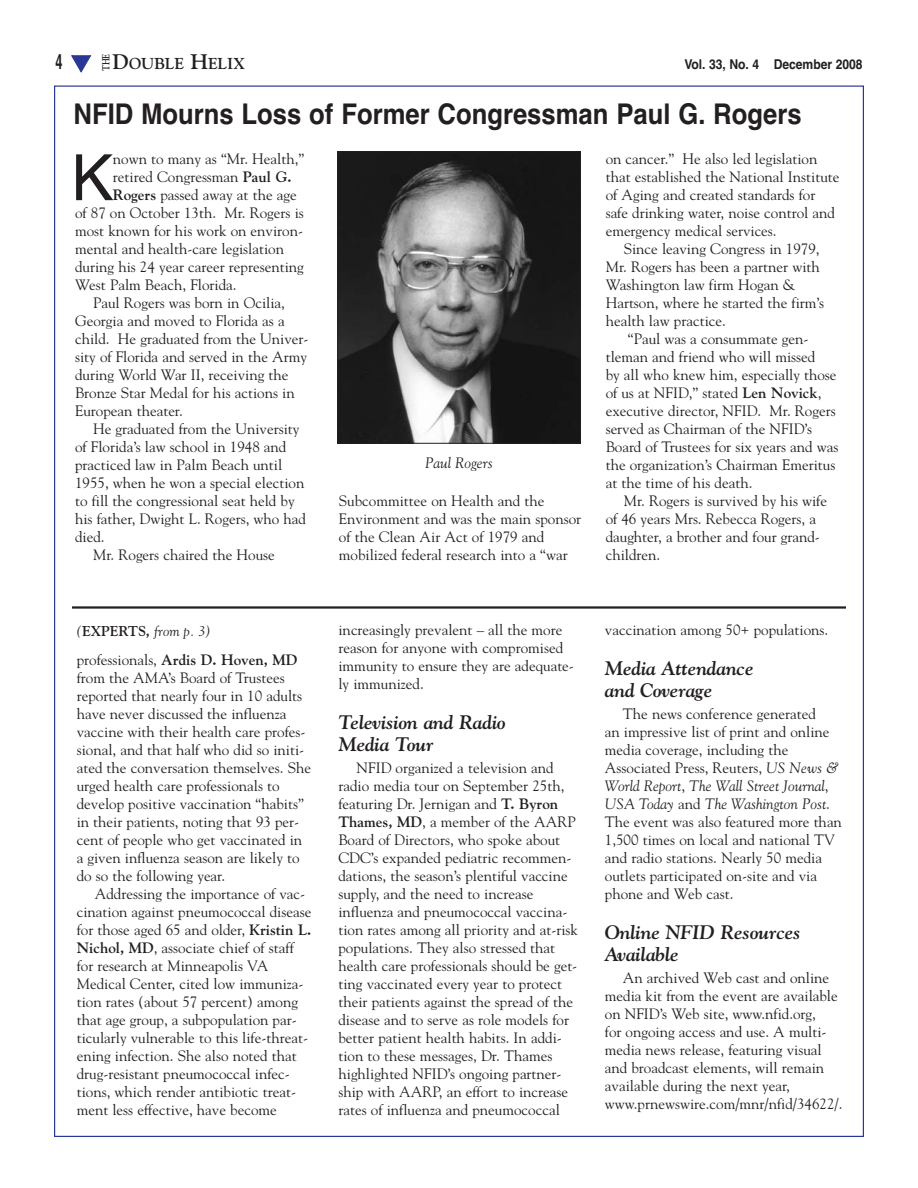
<style>
.page{position:relative;width:918px;height:1188px;background:#fff}
.page>*{position:absolute;margin:0;border:0;box-sizing:border-box;transform-origin:0 0}
.t1{font:63.9px "Helvetica";color:#231f20}
.t2{font:700 28.5px "Helvetica";color:#231f20;scale:.9 1}
.t3{font:700 21px "Helvetica";color:#231f20;scale:.6 1}
.t4{font:italic 700 19.5px/21.8px "Goudy";letter-spacing:-.01em;color:#231f20}
.t5{font:700 15.75px "Goudy";color:#231f20}
.t6{font:15px/18px "Goudy";color:#231f20}
.t7{font:italic 15px "Goudy";color:#231f20}
.t8{font:italic 14.25px "Goudy";color:#231f20}
.t9{font:700 13.5px "Helvetica";letter-spacing:-.005em;color:#231f20;scale:.9 1}
.t10{font:700 10.2px "Goudy";color:#231f20;scale:.8 1}
.s1{color:#2b3795}
.s2{font-size:21px}
.s3{font-weight:700}
.s4{font-weight:700;font-style:normal}
.s5{font-style:italic}
</style>
<div class="page">
<img style="left:339px;top:154px;width:239px;height:288px">
<div style="left:337px;top:152px;width:243px;height:292px;border:1px solid #231f20"></div>
<hr style="left:72px;top:606px;width:774px;height:3px;background:#231f20">
<h3 class="t3" style="left:56px;top:54px;width:60px">4 <span class="s1">▼</span></h3>
<p class="t10" style="left:102px;top:71px;width:24px;rotate:-90deg">THE</p>
<p class="t5" style="left:113px;top:57px;width:134px"><span class="s2">D</span>OUBLE <span class="s2">H</span>ELIX</p>
<p class="t9" style="left:684px;top:59px;width:199px">Vol. 33, No. 4 December 2008</p>
<h2 class="t2" style="left:74px;top:104px;width:811px">NFID Mourns Loss of Former Congressman Paul G. Rogers</h2>
<h1 class="t1" style="left:71px;top:154px;width:44px">K</h1>
<p class="t6" style="left:113px;top:151px;width:193px">nown to many as “Mr. Health,”</p>
<p class="t6" style="left:113px;top:169px;width:180px">retired Congressman <span class="s3">Paul G.</span></p>
<p class="t6" style="left:113px;top:187px;width:185px"><span class="s3">Rogers</span> passed away at the age</p>
<p class="t6" style="left:75px;top:205px;width:230px">of 87 on October 13th. Mr. Rogers is</p>
<p class="t6" style="left:75px;top:223px;width:230px">most known for his work on environ-</p>
<p class="t6" style="left:75px;top:241px;width:210px">mental and health-care legislation</p>
<p class="t6" style="left:75px;top:259px;width:230px">during his 24 year career representing</p>
<p class="t6" style="left:75px;top:277px;width:163px">West Palm Beach, Florida.</p>
<p class="t6" style="left:93px;top:295px;width:193px">Paul Rogers was born in Ocilia,</p>
<p class="t6" style="left:75px;top:313px;width:211px">Georgia and moved to Florida as a</p>
<p class="t6" style="left:75px;top:331px;width:235px">child. He graduated from the Univer-</p>
<p class="t6" style="left:75px;top:349px;width:234px">sity of Florida and served in the Army</p>
<p class="t6" style="left:75px;top:367px;width:215px">during World War II, receiving the</p>
<p class="t6" style="left:75px;top:385px;width:221px">Bronze Star Medal for his actions in</p>
<p class="t6" style="left:75px;top:403px;width:109px">European theater.</p>
<p class="t6" style="left:93px;top:421px;width:208px">He graduated from the University</p>
<p class="t6" style="left:75px;top:439px;width:213px">of Florida’s law school in 1948 and</p>
<p class="t6" style="left:75px;top:457px;width:209px">practiced law in Palm Beach until</p>
<p class="t6" style="left:75px;top:475px;width:231px">1955, when he won a special election</p>
<p class="t6" style="left:75px;top:493px;width:221px">to fill the congressional seat held by</p>
<p class="t6" style="left:75px;top:511px;width:232px">his father, Dwight L. Rogers, who had</p>
<p class="t6" style="left:75px;top:529px;width:31px">died.</p>
<p class="t6" style="left:93px;top:547px;width:183px">Mr. Rogers chaired the House</p>
<p class="t8" style="left:77px;top:625px;width:136px">(<span class="s4">EXPERTS,</span> from p. 3)</p>
<p class="t6" style="left:77px;top:652px;width:236px">professionals, <span class="s3">Ardis D. Hoven, MD </span>from the AMA’s Board of Trustees reported that nearly four in 10 adults have never discussed the influenza vaccine with their health care profes&shy;sional, and that half who did so initi&shy;ated the conversation themselves. She urged health care professionals to develop positive vaccination “habits” in their patients, noting that 93 per&shy;cent of people who get vaccinated in a given influenza season are likely to do so the following year.</p>
<p class="t6" style="left:77px;top:886px;width:236px;text-indent:18px">Addressing the importance of vac&shy;cination against pneumococcal disease for those aged 65 and older, <span class="s3">Kristin L.<br>Nichol, MD</span>, associate chief of staff for research at Minneapolis VA Medical Center, cited low immuniza&shy;tion rates (about 57 percent) among that age group, a subpopulation par&shy;ticularly vulnerable to this life-threat&shy;ening infection. She also noted that drug-resistant pneumococcal infec&shy;tions, which render antibiotic treat&shy;ment less effective, have become</p>
<p class="t7" style="left:425px;top:457px;width:69px">Paul Rogers</p>
<p class="t6" style="left:339px;top:493px;width:244px">Subcommittee on Health and the Environment and was the main sponsor of the Clean Air Act of 1979 and mobilized federal research into a “war</p>
<p class="t6" style="left:606px;top:151px;width:235px">on cancer.” He also led legislation that established the National Institute of Aging and created standards for safe drinking water, noise control and emergency medical services.</p>
<p class="t6" style="left:606px;top:241px;width:220px;text-indent:18px">Since leaving Congress in 1979,<br>Mr. Rogers has been a partner with<br>Washington law firm Hogan &amp;<br>Hartson, where he started the firm’s health law practice.</p>
<p class="t6" style="left:606px;top:331px;width:234px;text-indent:22px">“Paul was a consummate gen&shy;tleman and friend who will missed<br>by all who knew him, especially those of us at NFID,” stated <span class="s3">Len Novick</span>, executive director, NFID. Mr. Rogers served as Chairman of the NFID’s Board of Trustees for six years and was the organization’s Chairman Emeritus at the time of his death.</p>
<p class="t6" style="left:606px;top:493px;width:223px;text-indent:18px">Mr. Rogers is survived by his wife of 46 years Mrs. Rebecca Rogers, a daughter, a brother and four grand&shy;children.</p>
<p class="t6" style="left:338px;top:622px;width:237px">increasingly prevalent – all the more reason for anyone with compromised immunity to ensure they are adequate&shy;ly immunized.</p>
<h3 class="t4" style="left:338px;top:713px;width:169px">Television and Radio<br>Media Tour</h3>
<p class="t6" style="left:338px;top:760px;width:241px;text-indent:18px">NFID organized a television and radio media tour on September 25th, featuring Dr. Jernigan and <span class="s3">T. Byron Thames, MD</span>, a member of the AARP Board of Directors, who spoke about CDC’s expanded pediatric recommen&shy;dations, the season’s plentiful vaccine supply, and the need to increase influenza and pneumococcal vaccina&shy;tion rates among all priority and at-risk populations. They also stressed that health care professionals should be get&shy;ting vaccinated every year to protect their patients against the spread of the disease and to serve as role models for better patient health habits. In addi&shy;tion to these messages, Dr. Thames highlighted NFID’s ongoing partner&shy;ship with AARP, an effort to increase rates of influenza and pneumococcal</p>
<p class="t6" style="left:605px;top:622px;width:225px">vaccination among 50+ populations.</p>
<h3 class="t4" style="left:605px;top:659px;width:150px">Media Attendance and Coverage</h3>
<p class="t6" style="left:605px;top:706px;width:239px;text-indent:18px">The news conference generated<br>an impressive list of print and online media coverage, including the Associated Press, Reuters, <span class="s5">US News &amp; World Report</span>, <span class="s5">The Wall Street Journal</span>, <span class="s5">USA Today</span> and <span class="s5">The Washington Post</span>.<br>The event was also featured more than 1,500 times on local and national TV and radio stations. Nearly 50 media outlets participated on-site and via phone and Web cast.</p>
<h3 class="t4" style="left:605px;top:923px;width:198px">Online NFID Resources<br>Available</h3>
<p class="t6" style="left:605px;top:970px;width:239px;text-indent:18px">An archived Web cast and online media kit from the event are available on NFID’s Web site, www.nfid.org,<br>for ongoing access and use. A multi&shy;media news release, featuring visual and broadcast elements, will remain available during the next year, www.prnewswire.com/mnr/nfid/34622/.</p>
</div>
